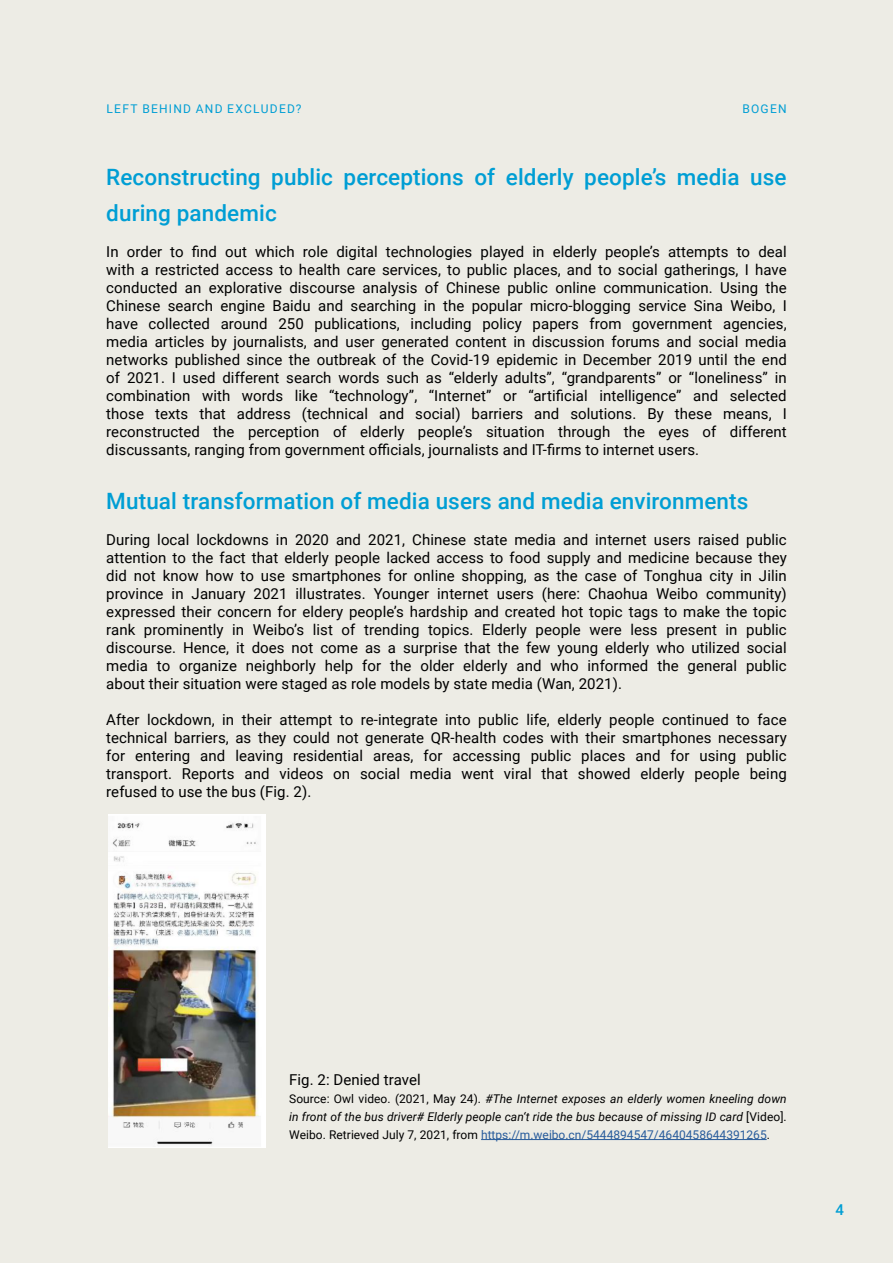
<style>
.page{position:relative;width:893px;height:1263px;background:#edece5}
.page>*{position:absolute;margin:0;border:0;box-sizing:border-box;transform-origin:0 0}
.t1{font:500 22.5px/36px "Roboto";letter-spacing:.005em;color:#009ed4}
.t2{font:15px/18px "Roboto";letter-spacing:.005em;color:#000;text-align:justify}
.t3{font:500 15px "Roboto";color:#009ed4}
.t4{font:italic 12px/18px "Roboto";letter-spacing:.005em;color:#000;text-align:justify}
.t5{font:12px "Roboto";letter-spacing:.105em;color:#009ed4}
.s1{font-style:normal}
.s2{font-style:normal;color:#275b9b}
</style>
<div class="page">
<img style="left:109px;top:815px;width:156px;height:333px">
<hr style="left:481px;top:1139px;width:286px;height:1px;background:#275b9b">
<p class="t5" style="left:107px;top:100px;width:197px">LEFT BEHIND AND EXCLUDED?</p>
<p class="t5" style="left:742px;top:100px;width:46px">BOGEN</p>
<h1 class="t1" style="left:106px;top:158px;width:682px">Reconstructing public perceptions of elderly people’s media use during pandemic</h1>
<p class="t2" style="left:106px;top:242px;width:682px">In order to find out which role digital technologies played in elderly people’s attempts to deal with a restricted access to health care services, to public places, and to social gatherings, I have conducted an explorative discourse analysis of Chinese public online communication. Using the Chinese search engine Baidu and searching in the popular micro-blogging service Sina Weibo, I have collected around 250 publications, including policy papers from government agencies, media articles by journalists, and user generated content in discussion forums and social media networks published since the outbreak of the Covid-19 epidemic in December 2019 until the end of 2021. I used different search words such as “elderly adults”, “grandparents” or “loneliness” in combination with words like “technology”, “Internet” or “artificial intelligence” and selected those texts that address (technical and social) barriers and solutions. By these means, I reconstructed the perception of elderly people’s situation through the eyes of different discussants, ranging from government officials, journalists and IT-firms to internet users.</p>
<h1 class="t1" style="left:106px;top:482px;width:644px">Mutual transformation of media users and media environments</h1>
<p class="t2" style="left:106px;top:530px;width:682px">During local lockdowns in 2020 and 2021, Chinese state media and internet users raised public attention to the fact that elderly people lacked access to food supply and medicine because they did not know how to use smartphones for online shopping, as the case of Tonghua city in Jilin province in January 2021 illustrates. Younger internet users (here: Chaohua Weibo community) expressed their concern for eldery people’s hardship and created hot topic tags to make the topic rank prominently in Weibo’s list of trending topics. Elderly people were less present in public discourse. Hence, it does not come as a surprise that the few young elderly who utilized social media to organize neighborly help for the older elderly and who informed the general public about their situation were staged as role models by state media (Wan, 2021).</p>
<p class="t2" style="left:106px;top:710px;width:682px">After lockdown, in their attempt to re-integrate into public life, elderly people continued to face technical barriers, as they could not generate QR-health codes with their smartphones necessary for entering and leaving residential areas, for accessing public places and for using public transport. Reports and videos on social media went viral that showed elderly people being refused to use the bus (Fig. 2).</p>
<p class="t2" style="left:289px;top:1070px;width:133px">Fig. 2: Denied travel</p>
<p class="t4" style="left:289px;top:1089px;width:499px"><span class="s1">Source: Owl video. (2021, May 24).</span> #The Internet exposes an elderly women kneeling down in front of the bus driver# Elderly people can‘t ride the bus because of missing ID card <span class="s1">[Video].<br>Weibo. Retrieved July 7, 2021, from</span> <span class="s2">https://m.weibo.cn/5444894547/4640458644391265</span><span class="s1">.</span></p>
<p class="t3" style="left:836px;top:1199px;width:10px">4</p>
</div>
